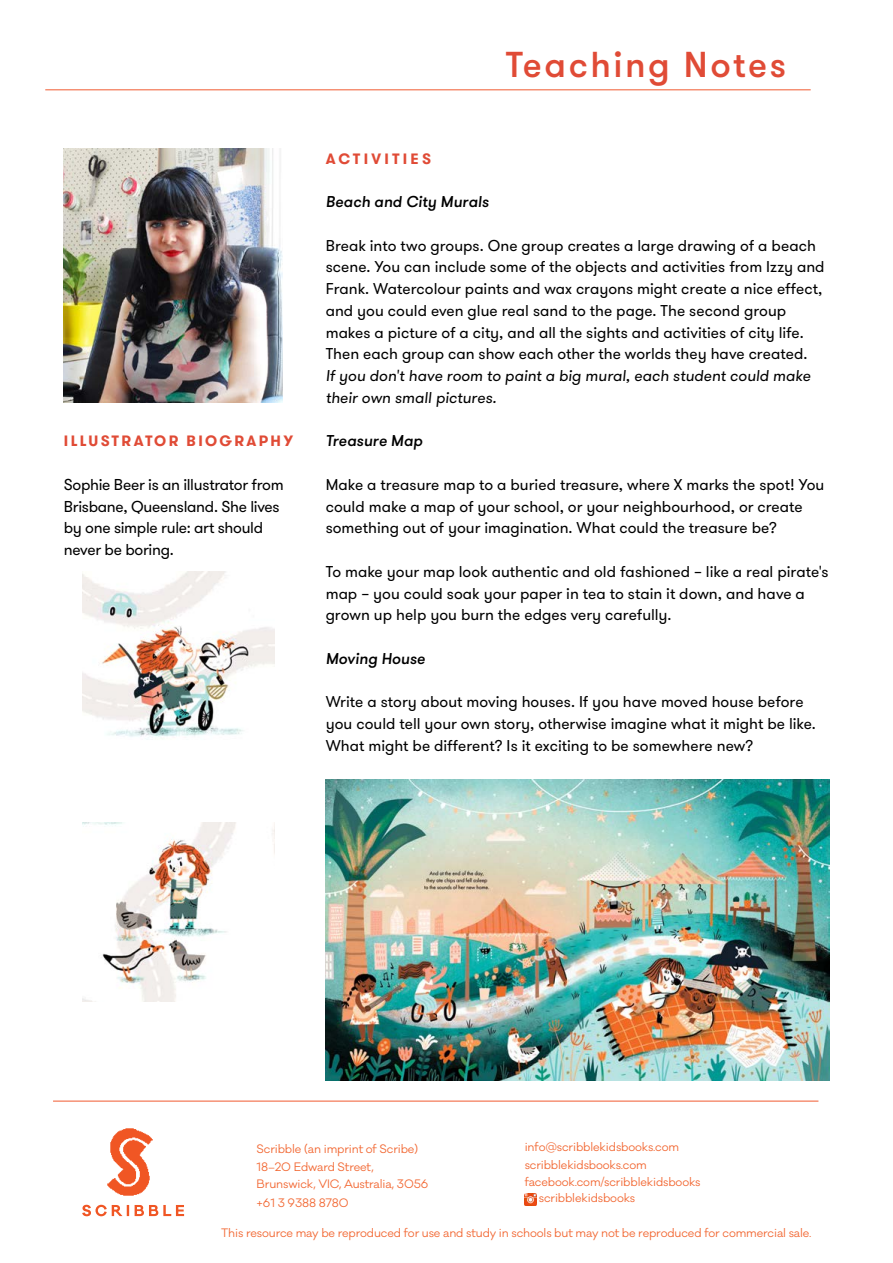
<style>
.page{position:relative;width:893px;height:1263px;background:#fff}
.page>*{position:absolute;margin:0;border:0;box-sizing:border-box;transform-origin:0 0}
.t1{font:500 36px "GT Walsheim";letter-spacing:.07em;color:#e04b36}
.t2{font:15.75px/21.8px "GT Walsheim";letter-spacing:-.02em;color:#000}
.t3{font:15.6px/21.8px "GT Walsheim";color:#000}
.t4{font:italic 15.6px/21.8px "GT Walsheim";color:#000}
.t5{font:italic 500 15.6px "GT Walsheim";color:#000}
.t6{font:700 15px "GT Walsheim";letter-spacing:.155em;color:#e04b36}
.t7{font:700 15px "GT Walsheim";letter-spacing:.215em;color:#e04b36}
.t8{font:11.25px/18.6px "Galano Classic";letter-spacing:-.01em;color:#f26833}
</style>
<div class="page">
<hr style="left:53px;top:1101px;width:765px;height:1px;background:#f15a31">
<img style="left:64px;top:149px;width:218px;height:253px">
<hr style="left:45px;top:90px;width:766px;height:1px;background:#f15a31">
<svg style="left:525px;top:1194px;width:11px;height:11px"></svg>
<img style="left:107px;top:1128px;width:46px;height:68px">
<svg style="left:82px;top:1205px;width:102px;height:11px"></svg>
<img style="left:326px;top:779px;width:503px;height:302px">
<img style="left:82px;top:572px;width:193px;height:168px">
<img style="left:82px;top:823px;width:193px;height:178px">
<p class="t6" style="left:64px;top:431px;width:231px">ILLUSTRATOR BIOGRAPHY</p>
<p class="t2" style="left:64px;top:474px;width:222px">Sophie Beer is an illustrator from<br>Brisbane, Queensland. She lives by one simple rule: art should never be boring.</p>
<h1 class="t1" style="left:506px;top:41px;width:282px">Teaching Notes</h1>
<p class="t7" style="left:326px;top:149px;width:107px">ACTIVITIES</p>
<p class="t5" style="left:326px;top:192px;width:165px">Beach and City Murals</p>
<p class="t3" style="left:326px;top:235px;width:500px">Break into two groups. One group creates a large drawing of a beach scene. You can include some of the objects and activities from Izzy and Frank. Watercolour paints and wax crayons might create a nice effect, and you could even glue real sand to the page. The second group makes a picture of a city, and all the sights and activities of city life.<br>Then each group can show each other the worlds they have created.</p>
<p class="t4" style="left:326px;top:365px;width:486px">If you don't have room to paint a big mural, each student could make their own small pictures.</p>
<p class="t5" style="left:326px;top:431px;width:99px">Treasure Map</p>
<p class="t3" style="left:326px;top:474px;width:500px">Make a treasure map to a buried treasure, where X marks the spot! You could make a map of your school, or your neighbourhood, or create something out of your imagination. What could the treasure be?</p>
<p class="t3" style="left:326px;top:561px;width:504px">To make your map look authentic and old fashioned – like a real pirate's map – you could soak your paper in tea to stain it down, and have a grown up help you burn the edges very carefully.</p>
<p class="t5" style="left:326px;top:649px;width:101px">Moving House</p>
<p class="t3" style="left:326px;top:691px;width:492px">Write a story about moving houses. If you have moved house before you could tell your own story, otherwise imagine what it might be like.<br>What might be different? Is it exciting to be somewhere new?</p>
<p class="t8" style="left:525px;top:1137px;width:156px">info@scribblekidsbooks.com scribblekidsbooks.com</p>
<p class="t8" style="left:539px;top:1174px;width:163px;line-height:16.5px;text-indent:-14px">facebook.com/scribblekidsbooks scribblekidsbooks</p>
<p class="t8" style="left:221px;top:1223px;width:592px">This resource may be reproduced for use and study in schools but may not be reproduced for commercial sale.</p>
<p class="t8" style="left:257px;top:1139px;width:163px">Scribble (an imprint of Scribe)<br>18–20 Edward Street,</p>
<p class="t8" style="left:257px;top:1174px;width:173px">Brunswick, VIC, Australia, 3056 +61 3 9388 8780</p>
</div>
